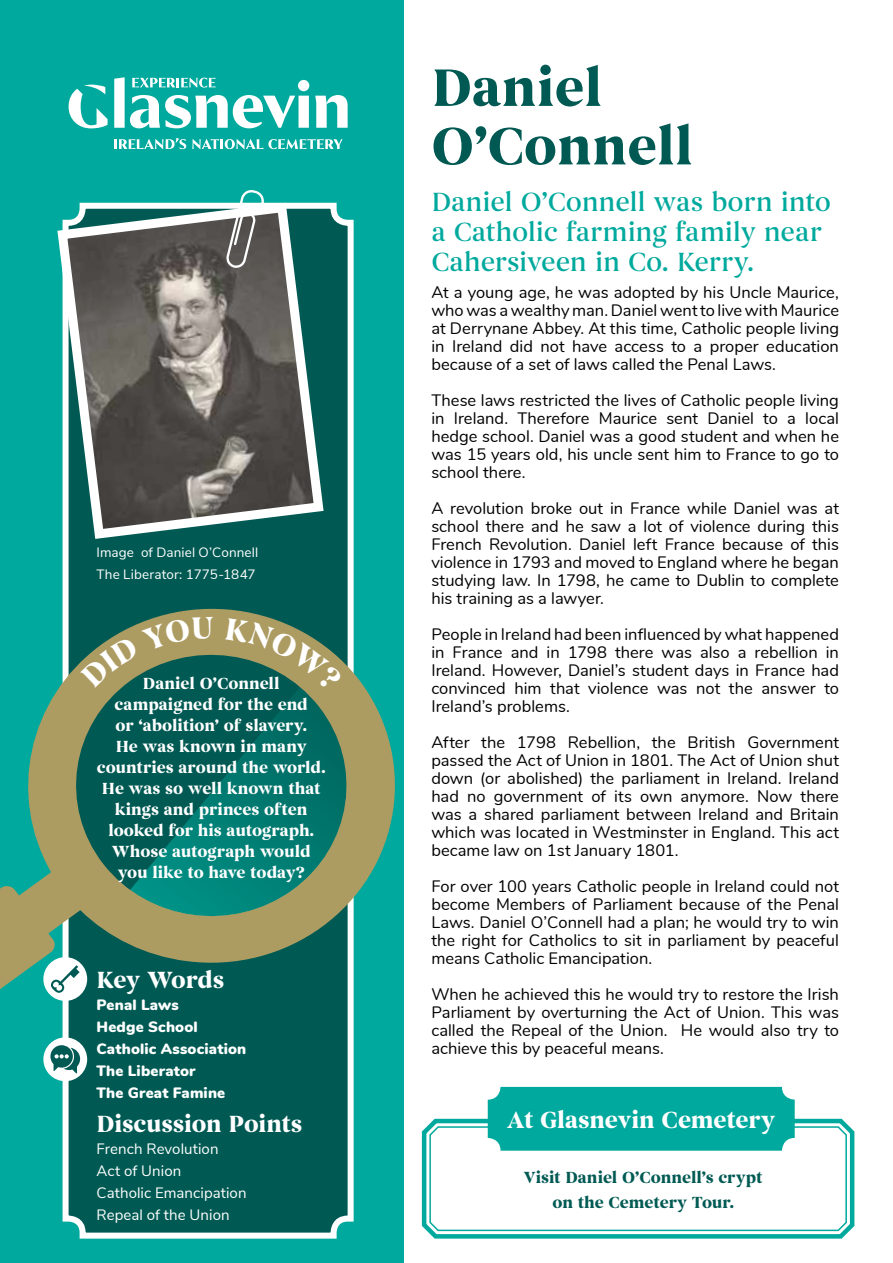
<style>
.page{position:relative;width:893px;height:1263px;background:#fff}
.page>*{position:absolute;margin:0;border:0;box-sizing:border-box;transform-origin:0 0}
.t1{font:700 54px/58.5px "Begum";color:#005a53}
.t2{font:500 27px/30px "Begum";letter-spacing:-.015em;color:#00a99d}
.t3{font:700 24px "Begum";letter-spacing:-.01em;color:#fff}
.t4{font:16.5px/18px "Nunito";color:#000;text-align:justify}
.t5{font:700 16.5px/21px "Begum";letter-spacing:-.005em;color:#fff;text-align:center}
.t6{font:700 16.5px/25px "Begum";letter-spacing:-.005em;color:#005a53;text-align:center}
.t7{font:900 15px/22px "Nunito";letter-spacing:.01em;color:#fff}
.t8{font:15px/22px "Nunito Sans";letter-spacing:.005em;color:#fff}
.t9{font:13.5px/22px "Nunito Sans";letter-spacing:.01em;color:#fff}
</style>
<div class="page">
<div style="left:0;top:0;width:403px;height:1263px;background:#00a99d"></div>
<svg style="left:62px;top:202px;width:292px;height:1037px;background:#196b65"></svg>
<svg style="left:0;top:580px;width:395px;height:504px"></svg>
<svg style="left:58px;top:655px;width:306px;height:278px;background:#347a63"></svg>
<svg style="left:114px;top:138px;width:72px;height:11px"></svg>
<svg style="left:192px;top:139px;width:151px;height:10px"></svg>
<svg style="left:315px;top:95px;width:33px;height:33px"></svg>
<svg style="left:69px;top:85px;width:39px;height:43px"></svg>
<svg style="left:114px;top:77px;width:195px;height:51px"></svg>
<div style="left:43px;top:957px;width:44px;height:44px;background:#fff;border-radius:50%"></div>
<svg style="left:51px;top:965px;width:29px;height:28px"></svg>
<div style="left:43px;top:1037px;width:44px;height:44px;background:#fff;border-radius:50%"></div>
<svg style="left:50px;top:1045px;width:30px;height:28px"></svg>
<svg style="left:421px;top:1115px;width:434px;height:124px"></svg>
<svg style="left:429px;top:1125px;width:419px;height:107px"></svg>
<div style="left:488px;top:1087px;width:307px;height:64px;background:#00a99d;border-radius:13px"></div>
<svg style="left:57px;top:202px;width:272px;height:342px;background:#637470"></svg>
<svg style="left:226px;top:190px;width:39px;height:78px;background:#7e9390"></svg>
<svg style="left:80px;top:617px;width:134px;height:71px;background:#6b835c"></svg>
<svg style="left:225px;top:618px;width:118px;height:73px;background:#6e845c"></svg>
<p class="t9" style="left:96px;top:541px;width:163px">Image of Daniel O’Connell<br>The Liberator: 1775-1847</p>
<p class="t5" style="left:97px;top:673px;width:230px">Daniel O’Connell campaigned for the end<br>or ‘abolition’ of slavery.<br>He was known in many countries around the world.<br>He was so well known that kings and princes often looked for his autograph.<br>Whose autograph would you like to have today?</p>
<h3 class="t3" style="left:96px;top:965px;width:130px">Key Words</h3>
<p class="t7" style="left:96px;top:992px;width:151px">Penal Laws<br>Hedge School<br>Catholic Association<br>The Liberator<br>The Great Famine</p>
<h3 class="t3" style="left:96px;top:1109px;width:208px">Discussion Points</h3>
<p class="t8" style="left:96px;top:1136px;width:152px">French Revolution<br>Act of Union<br>Catholic Emancipation<br>Repeal of the Union</p>
<h1 class="t1" style="left:431px;top:60px;width:263px">Daniel<br>O’Connell</h1>
<h2 class="t2" style="left:431px;top:188px;width:401px">Daniel O’Connell was born into a Catholic farming family near<br>Cahersiveen in Co. Kerry.</h2>
<p class="t4" style="left:431px;top:282px;width:409px">At a young age, he was adopted by his Uncle Maurice, who was a wealthy man. Daniel went to live with Maurice at Derrynane Abbey. At this time, Catholic people living in Ireland did not have access to a proper education because of a set of laws called the Penal Laws.</p>
<p class="t4" style="left:431px;top:390px;width:409px">These laws restricted the lives of Catholic people living in Ireland. Therefore Maurice sent Daniel to a local hedge school. Daniel was a good student and when he was 15 years old, his uncle sent him to France to go to school there.</p>
<p class="t4" style="left:431px;top:498px;width:409px">A revolution broke out in France while Daniel was at school there and he saw a lot of violence during this French Revolution. Daniel left France because of this violence in 1793 and moved to England where he began studying law. In 1798, he came to Dublin to complete his training as a lawyer.</p>
<p class="t4" style="left:431px;top:624px;width:409px">People in Ireland had been influenced by what happened in France and in 1798 there was also a rebellion in Ireland. However, Daniel’s student days in France had convinced him that violence was not the answer to Ireland’s problems.</p>
<p class="t4" style="left:431px;top:732px;width:409px">After the 1798 Rebellion, the British Government passed the Act of Union in 1801. The Act of Union shut down (or abolished) the parliament in Ireland. Ireland had no government of its own anymore. Now there was a shared parliament between Ireland and Britain which was located in Westminster in England. This act became law on 1st January 1801.</p>
<p class="t4" style="left:431px;top:876px;width:409px">For over 100 years Catholic people in Ireland could not become Members of Parliament because of the Penal Laws. Daniel O’Connell had a plan; he would try to win the right for Catholics to sit in parliament by peaceful means Catholic Emancipation.</p>
<p class="t4" style="left:431px;top:984px;width:409px">When he achieved this he would try to restore the Irish Parliament by overturning the Act of Union. This was called the Repeal of the Union. He would also try to achieve this by peaceful means.</p>
<h3 class="t3" style="left:507px;top:1105px;width:270px">At Glasnevin Cemetery</h3>
<p class="t6" style="left:524px;top:1165px;width:240px">Visit Daniel O’Connell’s crypt on the Cemetery Tour.</p>
</div>
